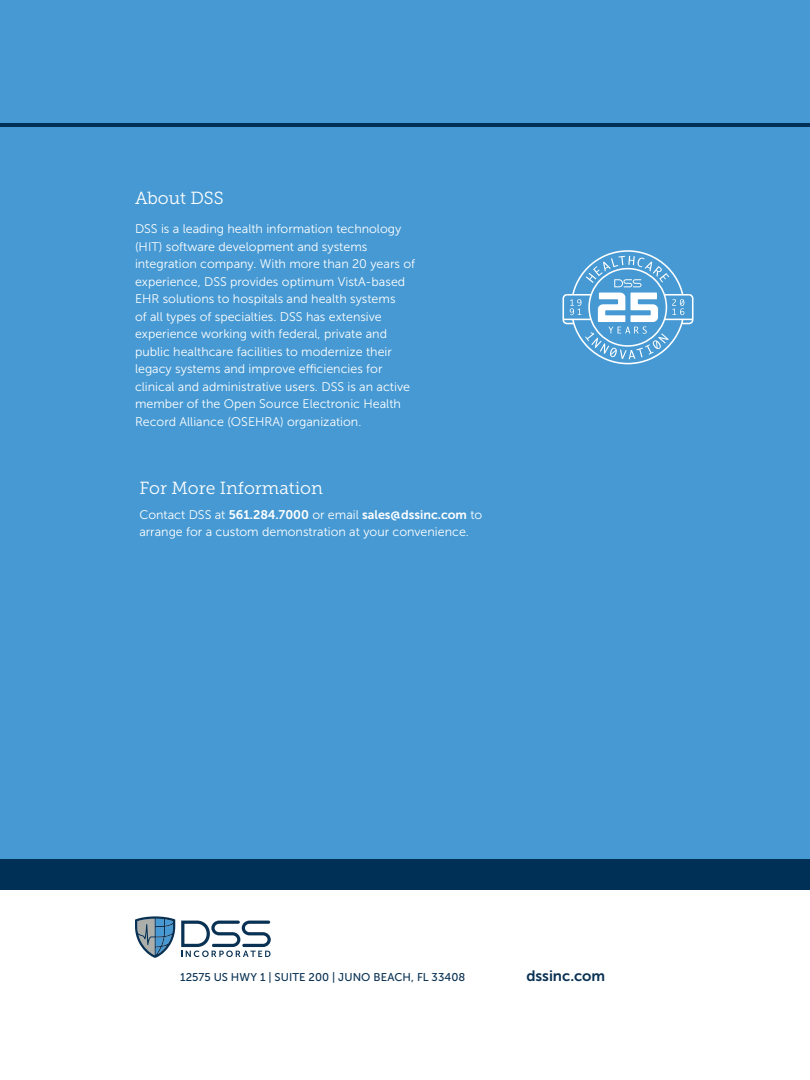
<style>
.page{position:relative;width:810px;height:1080px;background:#fff}
.page>*{position:absolute;margin:0;border:0;box-sizing:border-box;transform-origin:0 0}
.t1{font:17.5px "Museo Slab 300";color:#fff}
.t2{font:15px "Museo Sans 700";letter-spacing:-.005em;color:#093153}
.body_text{font:12.5px/17.5px "Museo Sans 300";color:#fff}
.t3{font:12.5px "Museo Sans 700";color:#fff}
.t4{font:11.25px "Museo Sans 500";letter-spacing:.01em;color:#093153}
.s1{font-family:"Museo Sans 300"}
</style>
<div class="page">
<div style="left:0;top:0;width:810px;height:882px;background:#4699d3"></div>
<hr style="left:0;top:123px;width:810px;height:4px;background:#003056">
<div style="left:0;top:860px;width:810px;height:30px;background:#003056"></div>
<svg style="left:135px;top:916px;width:40px;height:42px"></svg>
<svg style="left:181px;top:921px;width:90px;height:36px"></svg>
<svg style="left:562px;top:250px;width:132px;height:114px"></svg>
<p class="t1" style="left:135px;top:189px;width:90px">About DSS</p>
<p class="body_text" style="left:135px;top:220px;width:282px">DSS is a leading health information technology (HIT) software development and systems integration company. With more than 20 years of experience, DSS provides optimum VistA-based EHR solutions to hospitals and health systems<br>of all types of specialties. DSS has extensive experience working with federal, private and public healthcare facilities to modernize their legacy systems and improve efficiencies for clinical and administrative users. DSS is an active member of the Open Source Electronic Health Record Alliance (OSEHRA) organization.</p>
<p class="t1" style="left:139px;top:478px;width:185px">For More Information</p>
<p class="t3" style="left:139px;top:507px;width:345px"><span class="s1">Contact DSS at</span> 561.284.7000 <span class="s1">or email</span> sales@dssinc.com <span class="s1">to</span></p>
<p class="body_text" style="left:139px;top:523px;width:331px">arrange for a custom demonstration at your convenience.</p>
<p class="t4" style="left:180px;top:971px;width:287px">12575 US HWY 1 | SUITE 200 | JUNO BEACH, FL 33408</p>
<p class="t2" style="left:526px;top:967px;width:80px">dssinc.com</p>
</div>
